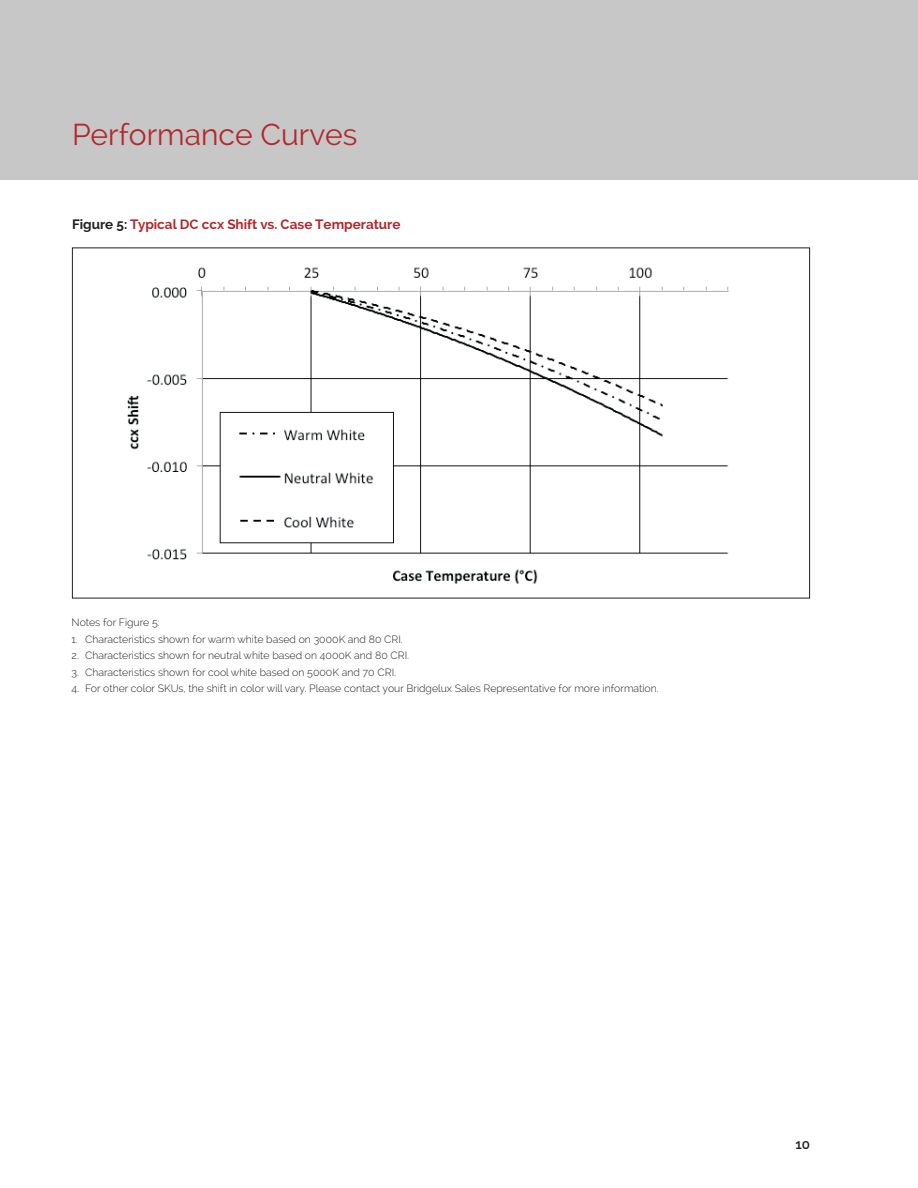
<style>
.page{position:relative;width:918px;height:1188px;background:#fff}
.page>*{position:absolute;margin:0;border:0;box-sizing:border-box;transform-origin:0 0}
.t1{font:30px "Raleway";color:#b2282c}
.t2{font:700 13.5px "Raleway";color:#b2282c}
.t3{font:600 13.5px "Raleway";color:#221f1f}
.t4{font:300 10.5px "Raleway";color:#221f1f}
.s1{color:#221f1f}
.s2{font-style:inherit}
</style>
<div class="page">
<img style="left:127px;top:267px;width:602px;height:317px">
<div style="left:0;top:0;width:918px;height:180px;background:#c8c7c7"></div>
<h1 class="t1" style="left:72px;top:123px;width:287px">Performance Curves</h1>
<p class="t2" style="left:72px;top:218px;width:330px"><span class="s1">Figure 5:</span> Typical <span class="s2">DC</span> ccx Shift vs. Case Temperature</p>
<p class="t4" style="left:72px;top:618px;width:90px">Notes for Figure 5:</p>
<p class="t4" style="left:72px;top:634px;width:333px">1. Characteristics shown for warm white based on 3000K and 80 CRI.</p>
<p class="t4" style="left:72px;top:651px;width:339px">2. Characteristics shown for neutral white based on 4000K and 80 CRI.</p>
<p class="t4" style="left:72px;top:667px;width:326px">3. Characteristics shown for cool white based on 5000K and 70 CRI.</p>
<p class="t4" style="left:72px;top:684px;width:589px">4. For other color SKUs, the shift in color will vary. Please contact your Bridgelux Sales Representative for more information.</p>
<p class="t3" style="left:795px;top:1139px;width:16px">10</p>
</div>
